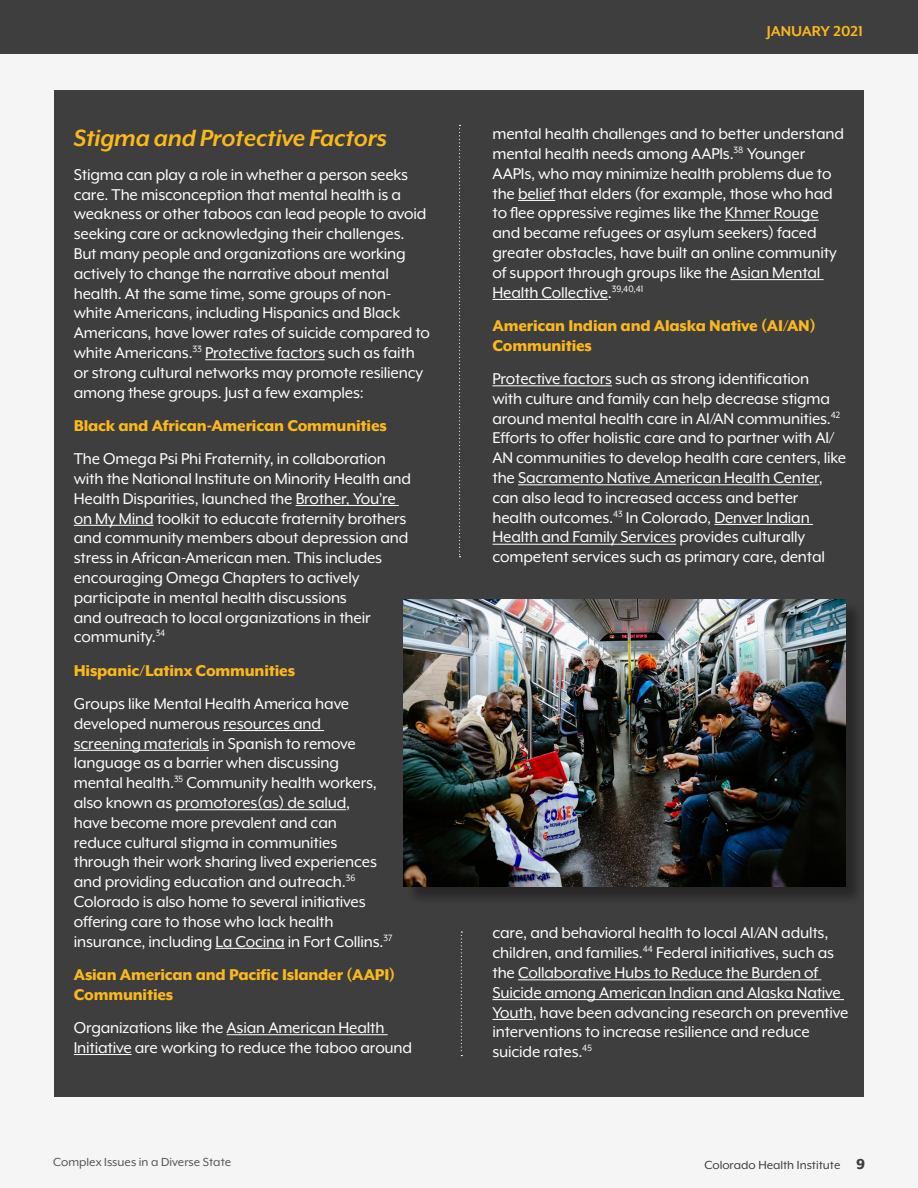
<style>
.page{position:relative;width:918px;height:1188px;background:#fff}
.page>*{position:absolute;margin:0;border:0;box-sizing:border-box;transform-origin:0 0}
.t1{font:italic 700 27px "Mr Eaves XL Mod OT";letter-spacing:-.01em;color:#fdb91b}
.t2{font:18px/19.8px "Mr Eaves XL Mod OT";letter-spacing:-.01em;color:#fff}
.t3{font:800 18px/19.8px "Mr Eaves XL Mod OT";letter-spacing:-.01em;color:#fdb91b}
.t4{font:800 18px "Mr Eaves XL Mod OT";letter-spacing:-.01em;color:#fcb81b}
.t5{font:700 16.5px "Mr Eaves XL Mod OT";color:#fdb91b}
.t6{font:13.5px "Mr Eaves XL Mod OT";color:#545557}
.t7{font:13.5px "Mr Eaves XL Mod OT";color:#3e3e3f}
.s1{font-weight:800;font-size:16.5px}
</style>
<div class="page">
<div style="left:0;top:0;width:918px;height:54px;background:#3e3e3f"></div>
<div style="left:0;top:54px;width:918px;height:1134px;background:#f5f5f5"></div>
<div style="left:54px;top:90px;width:810px;height:1007px;background:#3e3e3f"></div>
<hr style="left:205px;top:359px;width:120px;height:1px;background:#fff">
<hr style="left:296px;top:505px;width:103px;height:1px;background:#fff">
<hr style="left:74px;top:525px;width:80px;height:1px;background:#fff">
<hr style="left:223px;top:730px;width:101px;height:1px;background:#fff">
<hr style="left:74px;top:750px;width:135px;height:1px;background:#fff">
<hr style="left:175px;top:809px;width:171px;height:1px;background:#fff">
<hr style="left:215px;top:948px;width:70px;height:1px;background:#fff">
<hr style="left:227px;top:1034px;width:161px;height:1px;background:#fff">
<hr style="left:74px;top:1054px;width:58px;height:1px;background:#fff">
<hr style="left:518px;top:200px;width:37px;height:1px;background:#fff">
<hr style="left:725px;top:220px;width:94px;height:1px;background:#fff">
<hr style="left:731px;top:279px;width:93px;height:1px;background:#fff">
<hr style="left:492px;top:299px;width:116px;height:1px;background:#fff">
<hr style="left:492px;top:386px;width:120px;height:1px;background:#fff">
<hr style="left:518px;top:485px;width:301px;height:1px;background:#fff">
<hr style="left:714px;top:524px;width:99px;height:1px;background:#fff">
<hr style="left:492px;top:544px;width:184px;height:1px;background:#fff">
<hr style="left:518px;top:980px;width:303px;height:1px;background:#fff">
<hr style="left:492px;top:999px;width:352px;height:1px;background:#fff">
<hr style="left:492px;top:1019px;width:41px;height:1px;background:#fff">
<div style="left:406px;top:601px;width:458px;height:304px;background:#231f20;opacity:.75"></div>
<img style="left:404px;top:599px;width:441px;height:287px">
<svg style="left:459px;top:125px;width:2px;height:432px"></svg>
<svg style="left:461px;top:932px;width:1px;height:124px"></svg>
<p class="t1" style="left:74px;top:125px;width:315px">Stigma and Protective Factors</p>
<p class="t2" style="left:74px;top:164px;width:358px">Stigma can play a role in whether a person seeks care. The misconception that mental health is a weakness or other taboos can lead people to avoid seeking care or acknowledging their challenges.<br>But many people and organizations are working actively to change the narrative about mental health. At the same time, some groups of non&shy;white Americans, including Hispanics and Black Americans, have lower rates of suicide compared to white Americans.<sup>33</sup> Protective factors such as faith or strong cultural networks may promote resiliency among these groups. Just a few examples:</p>
<p class="t3" style="left:74px;top:416px;width:315px">Black and African-American Communities</p>
<p class="t2" style="left:74px;top:449px;width:339px">The Omega Psi Phi Fraternity, in collaboration with the National Institute on Minority Health and Health Disparities, launched the Brother, You’re on My Mind toolkit to educate fraternity brothers and community members about depression and stress in African-American men. This includes encouraging Omega Chapters to actively participate in mental health discussions<br>and outreach to local organizations in their community.<sup>34</sup></p>
<p class="t4" style="left:74px;top:661px;width:223px">Hispanic/Latinx Communities</p>
<p class="t2" style="left:74px;top:694px;width:320px">Groups like Mental Health America have developed numerous resources and screening materials in Spanish to remove language as a barrier when discussing mental health.<sup>35</sup> Community health workers, also known as promotores(as) de salud,<br>have become more prevalent and can<br>reduce cultural stigma in communities through their work sharing lived experiences and providing education and outreach.<sup>36<br></sup>Colorado is also home to several initiatives offering care to those who lack health insurance, including La Cocina in Fort Collins.<sup>37</sup></p>
<p class="t3" style="left:74px;top:965px;width:323px">Asian American and Pacific Islander (AAPI)<br>Communities</p>
<p class="t2" style="left:74px;top:1018px;width:340px">Organizations like the Asian American Health<br>Initiative are working to reduce the taboo around</p>
<p class="t5" style="left:767px;top:23px;width:98px">JANUARY 2021</p>
<p class="t2" style="left:492px;top:124px;width:353px">mental health challenges and to better understand mental health needs among AAPIs.<sup>38</sup> Younger AAPIs, who may minimize health problems due to the belief that elders (for example, those who had to flee oppressive regimes like the Khmer Rouge and became refugees or asylum seekers) faced greater obstacles, have built an online community of support through groups like the Asian Mental Health Collective.<sup>39,40,41</sup></p>
<p class="t3" style="left:492px;top:316px;width:325px">American Indian and Alaska Native (AI/AN)<br>Communities</p>
<p class="t2" style="left:492px;top:369px;width:355px">Protective factors such as strong identification<br>with culture and family can help decrease stigma around mental health care in AI/AN communities.<sup>42<br></sup>Efforts to offer holistic care and to partner with AI/ AN communities to develop health care centers, like the Sacramento Native American Health Center, can also lead to increased access and better health outcomes.<sup>43</sup> In Colorado, Denver Indian Health and Family Services provides culturally competent services such as primary care, dental</p>
<p class="t2" style="left:492px;top:923px;width:358px">care, and behavioral health to local AI/AN adults, children, and families.<sup>44</sup> Federal initiatives, such as the Collaborative Hubs to Reduce the Burden of Suicide among American Indian and Alaska Native Youth, have been advancing research on preventive interventions to increase resilience and reduce suicide rates.<sup>45</sup></p>
<p class="t6" style="left:53px;top:1156px;width:180px">Complex Issues in a Diverse State</p>
<p class="t7" style="left:704px;top:1158px;width:162px">Colorado Health Institute <span class="s1">9</span></p>
</div>
